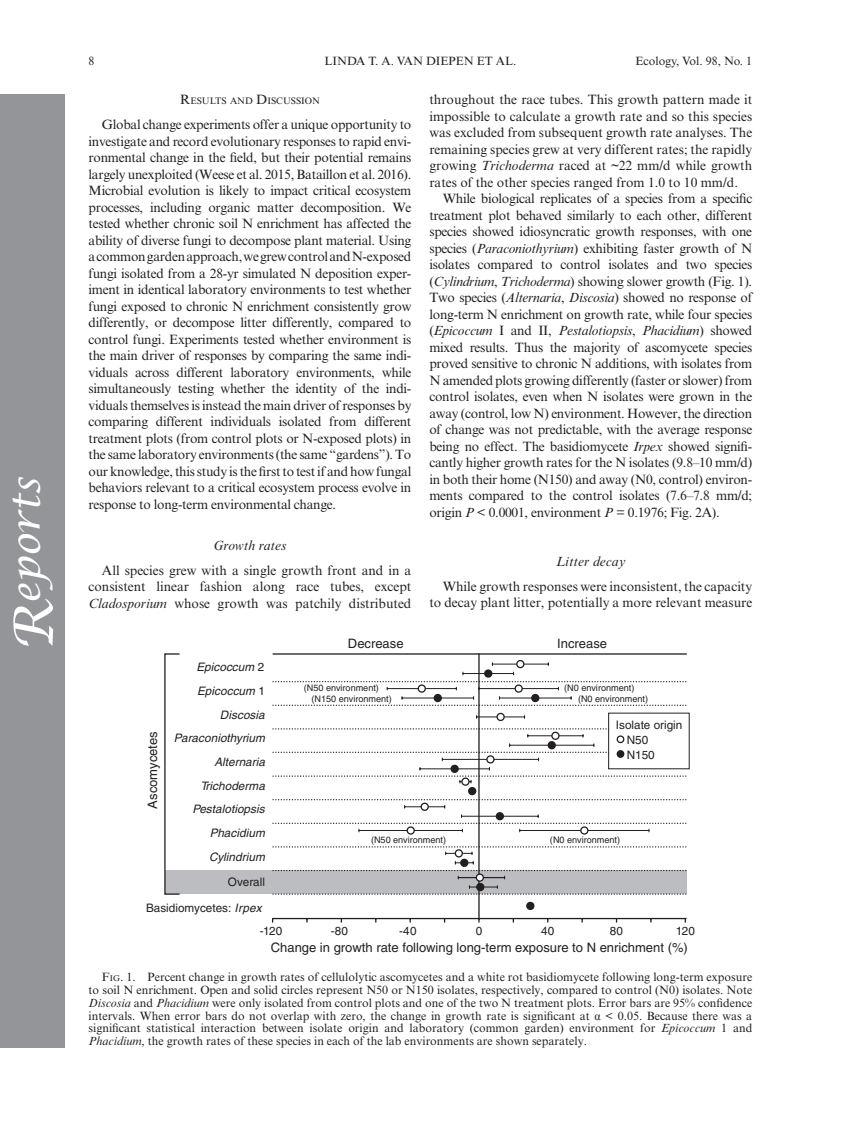
<style>
.page{position:relative;width:851px;height:1134px;background:#fff}
.page>*{position:absolute;margin:0;border:0;box-sizing:border-box;transform-origin:0 0}
.t1{font:italic 39px "Lucida Calligraphy";color:#fff}
.t2{font:13.5px/16.5px "Times NRMT";color:#231f20;text-align:justify}
.t3{font:italic 13.5px "Times NRMT";letter-spacing:.005em;color:#231f20}
.t4{font:13.05px "Helvetica";color:#231f20}
.t5{font:12px/12.8px "Times NRMT";color:#231f20;text-align:justify}
.t6{font:italic 11.7px/23.7px "Helvetica";letter-spacing:.005em;color:#231f20;text-align:right}
.t7{font:11.7px/14.9px "Helvetica";color:#231f20}
.t8{font:9.45px "Times NRMT";color:#231f20}
.t9{font:9.15px "Helvetica";color:#231f20}
.s1{font-size:54px}
.s2{font-size:13.5px}
.s3{font-style:italic}
.s4{font-style:normal}
.s5{font-style:inherit}
.s6{font-size:8.4px}
.s7{font-family:"Times New Roman PSMT unicode"}
</style>
<div class="page">
<div style="left:0;top:94px;width:65px;height:954px;background:#939598"></div>
<div style="left:165px;top:871px;width:521px;height:23px;background:#bcbdc0"></div>
<hr style="left:478px;top:654px;width:1px;height:265px;background:#231f20">
<hr style="left:273px;top:653px;width:413px;height:2px;background:#231f20">
<hr style="left:476px;top:716px;width:48px;height:1px;background:#231f20">
<svg style="left:495px;top:712px;width:10px;height:10px"></svg>
<svg style="left:273px;top:659px;width:413px;height:47px"></svg>
<svg style="left:271px;top:846px;width:416px;height:77px"></svg>
<svg style="left:273px;top:728px;width:413px;height:108px"></svg>
<h1 class="t1" style="left:3px;top:651px;width:177px;rotate:-90deg"><span class="s1">R</span>eports</h1>
<p class="t5" style="left:89px;top:55px;width:7px">8</p>
<p class="t5" style="left:324px;top:55px;width:193px">LINDA T. A. VAN DIEPEN ET AL.</p>
<p class="t5" style="left:635px;top:55px;width:118px">Ecology, Vol. 98, No. 1</p>
<p class="t8" style="left:180px;top:96px;width:37px"><span class="s2">R</span>ESULTS</p>
<p class="t8" style="left:230px;top:96px;width:91px">AND <span class="s2">D</span>ISCUSSION</p>
<p class="t2" style="left:88px;top:116px;width:324px;text-indent:13px">Global change experiments offer a unique opportunity to investigate and record evolutionary responses to rapid envi&shy;ronmental change in the field, but their potential remains largely unexploited (Weese et al. 2015, Bataillon et al. 2016).<br>Microbial evolution is likely to impact critical ecosystem processes, including organic matter decomposition. We tested whether chronic soil N enrichment has affected the ability of diverse fungi to decompose plant material. Using a common garden approach, we grew control and N-exposed fungi isolated from a 28-yr simulated N deposition exper&shy;iment in identical laboratory environments to test whether fungi exposed to chronic N enrichment consistently grow differently, or decompose litter differently, compared to control fungi. Experiments tested whether environment is the main driver of responses by comparing the same indi&shy;viduals across different laboratory environments, while simultaneously testing whether the identity of the indi&shy;viduals themselves is instead the main driver of responses by comparing different individuals isolated from different treatment plots (from control plots or N-exposed plots) in the same laboratory environments (the same “gardens”). To our knowledge, this study is the first to test if and how fungal behaviors relevant to a critical ecosystem process evolve in response to long-term environmental change.</p>
<p class="t3" style="left:213px;top:538px;width:74px">Growth rates</p>
<p class="t2" style="left:88px;top:562px;width:324px;text-indent:13px">All species grew with a single growth front and in a consistent linear fashion along race tubes, except <span class="s3">Cladosporium</span> whose growth was patchily distributed</p>
<p class="t2" style="left:429px;top:92px;width:324px">throughout the race tubes. This growth pattern made it impossible to calculate a growth rate and so this species was excluded from subsequent growth rate analyses. The remaining species grew at very different rates; the rapidly growing <span class="s3">Trichoderma</span> raced at ~22 mm/d while growth rates of the other species ranged from 1.0 to 10 mm/d.</p>
<p class="t2" style="left:429px;top:190px;width:324px;text-indent:13px">While biological replicates of a species from a specific treatment plot behaved similarly to each other, different species showed idiosyncratic growth responses, with one species (<span class="s3">Paraconiothyrium</span>) exhibiting faster growth of N isolates compared to control isolates and two species (<span class="s3">Cylindrium</span>, <span class="s3">Trichoderma</span>) showing slower growth (Fig. 1).<br>Two species (<span class="s3">Alternaria</span>, <span class="s3">Discosia</span>) showed no response of long-term N enrichment on growth rate, while four species (<span class="s3">Epicoccum</span> I and II, <span class="s3">Pestalotiopsis</span>, <span class="s3">Phacidium</span>) showed mixed results. Thus the majority of ascomycete species proved sensitive to chronic N additions, with isolates from N amended plots growing differently (faster or slower) from control isolates, even when N isolates were grown in the away (control, low N) environment. However, the direction of change was not predictable, with the average response being no effect. The basidiomycete <span class="s3">Irpex</span> showed signifi&shy;cantly higher growth rates for the N isolates (9.8–10 mm/d) in both their home (N150) and away (N0, control) environ&shy;ments compared to the control isolates (7.6–7.8 mm/d; origin <span class="s3">P</span> &lt; 0.0001, environment <span class="s3">P</span> = 0.1976; Fig. 2A).</p>
<p class="t3" style="left:556px;top:554px;width:71px">Litter decay</p>
<p class="t2" style="left:429px;top:578px;width:324px;text-align:right">While growth responses were inconsistent, the capacity to decay plant litter, potentially a more relevant measure</p>
<p class="t6" style="left:196px;top:655px;width:69px">Epicoccum <span class="s4">2</span></p>
<p class="t4" style="left:348px;top:635px;width:57px">Decrease</p>
<p class="t4" style="left:557px;top:636px;width:51px">Increase</p>
<p class="t4" style="left:145px;top:809px;width:79px;rotate:-90deg">Ascomycetes</p>
<p class="t6" style="left:197px;top:679px;width:69px">Epicoccum <span class="s4">1</span></p>
<p class="t9" style="left:304px;top:683px;width:77px">(N50 environment)</p>
<p class="t9" style="left:564px;top:683px;width:72px">(N0 environment)</p>
<p class="t9" style="left:311px;top:693px;width:82px">(N150 environment)</p>
<p class="t9" style="left:578px;top:693px;width:72px">(N0 environment)</p>
<p class="t6" style="left:220px;top:703px;width:46px">Discosia</p>
<p class="t6" style="left:174px;top:726px;width:93px">Paraconiothyrium<br>Alternaria</p>
<p class="t6" style="left:200px;top:774px;width:66px">Trichoderma</p>
<p class="t6" style="left:192px;top:797px;width:74px">Pestalotiopsis</p>
<p class="t6" style="left:210px;top:821px;width:57px">Phacidium</p>
<p class="t6" style="left:209px;top:845px;width:57px">Cylindrium</p>
<p class="t7" style="left:228px;top:874px;width:39px">Overall</p>
<p class="t7" style="left:626px;top:718px;width:57px;text-indent:-11px">Isolate origin<br>N50<br>N150</p>
<p class="t9" style="left:371px;top:834px;width:77px">(N50 environment)</p>
<p class="t9" style="left:550px;top:834px;width:72px">(N0 environment)</p>
<p class="t7" style="left:146px;top:900px;width:117px">Basidiomycetes: <span class="s3">Irpex</span></p>
<p class="t7" style="left:260px;top:924px;width:24px">-120</p>
<p class="t7" style="left:330px;top:924px;width:19px">-80</p>
<p class="t7" style="left:399px;top:924px;width:19px">-40</p>
<p class="t7" style="left:475px;top:924px;width:8px">0</p>
<p class="t7" style="left:541px;top:924px;width:15px">40</p>
<p class="t7" style="left:610px;top:924px;width:15px">80</p>
<p class="t7" style="left:675px;top:924px;width:21px">120</p>
<p class="t4" style="left:271px;top:940px;width:418px">Change in growth rate following long-term exposure to N enrichment (%)</p>
<p class="t5" style="left:89px;top:971px;width:665px;text-indent:13px"><span class="s5">F</span><span class="s6">IG</span><span class="s5">.</span> 1. Percent change in growth rates of cellulolytic ascomycetes and a white rot basidiomycete following long-term exposure to soil N enrichment. Open and solid circles represent N50 or N150 isolates, respectively, compared to control (N0) isolates. Note <span class="s3">Discosia</span> and <span class="s3">Phacidium</span> were only isolated from control plots and one of the two N treatment plots. Error bars are 95% confidence intervals. When error bars do not overlap with zero, the change in growth rate is significant at <span class="s7">α</span> &lt; 0.05. Because there was a significant statistical interaction between isolate origin and laboratory (common garden) environment for <span class="s3">Epicoccum</span> 1 and <span class="s3">Phacidium</span>, the growth rates of these species in each of the lab environments are shown separately.</p>
</div>
